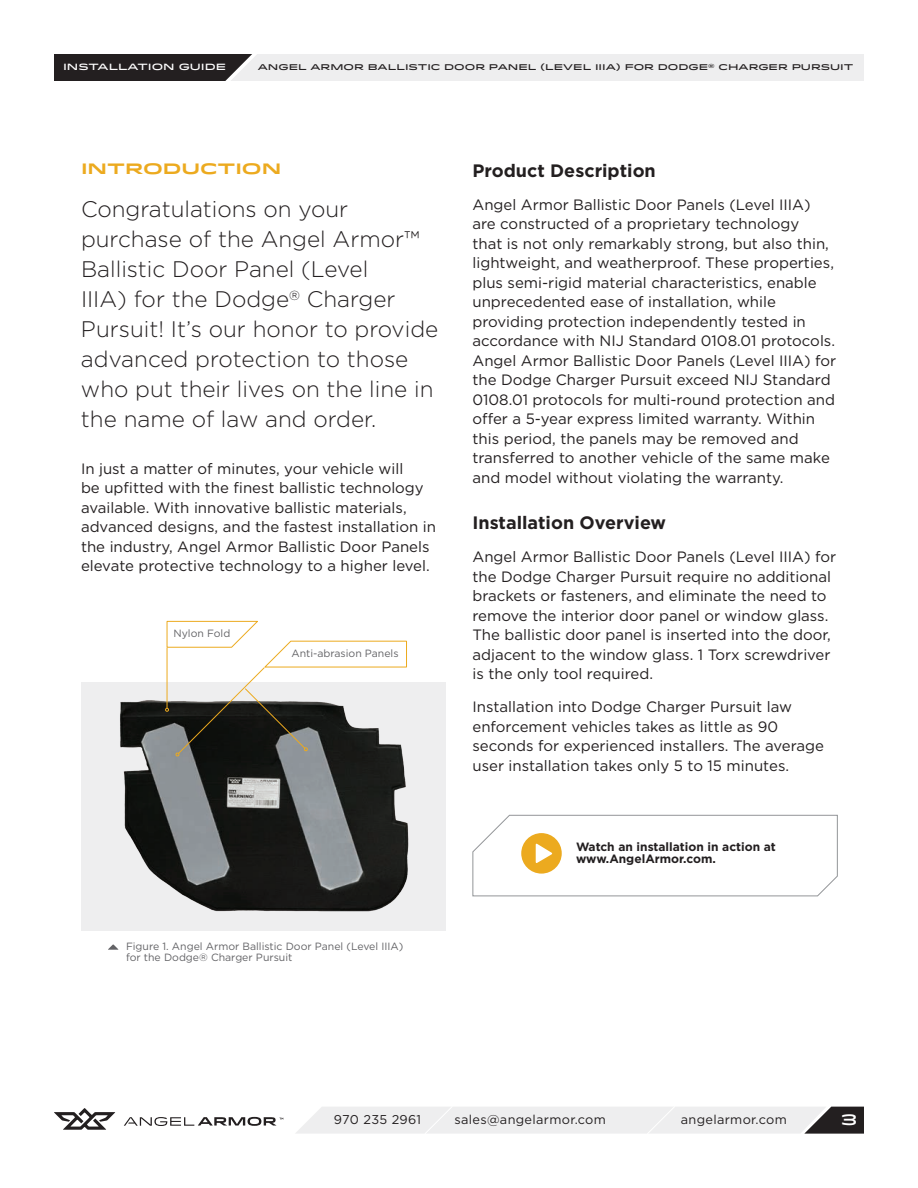
<style>
.page{position:relative;width:918px;height:1188px;background:#fff}
.page>*{position:absolute;margin:0;border:0;box-sizing:border-box;transform-origin:0 0}
.AA_body_1{font:300 22.5px/30px "Gotham";color:#231f20}
.AA_body_1-2{font:700 18px "Gotham";color:#231f20}
.AA_body_1-3{font:15px/19.5px "Gotham";color:#231f20}
.AA_body_1-4{font:700 15px "Idlewild";color:#ecaa1f}
.t1{font:500 15px "Idlewild";color:#fff}
.t2{font:12.75px "Gotham";letter-spacing:.025em;color:#231f20}
.AA_caption_1{font:700 12px/12.9px "Gotham";color:#231f20}
.AA_image_caption_1{font:10.5px/11.4px "Gotham";color:#636366}
.t3{font:500 9px "Idlewild";color:#fff}
.t4{font:500 8.25px "Idlewild";color:#231f20}
</style>
<div class="page">
<svg style="left:54px;top:54px;width:810px;height:27px;background:#bfbebf"></svg>
<svg style="left:54px;top:1108px;width:61px;height:22px"></svg>
<svg style="left:124px;top:1117px;width:159px;height:9px"></svg>
<svg style="left:296px;top:1106px;width:568px;height:28px;background:#dfdfe0"></svg>
<img style="left:81px;top:682px;width:365px;height:249px">
<svg style="left:472px;top:815px;width:366px;height:82px"></svg>
<svg style="left:108px;top:944px;width:11px;height:6px"></svg>
<svg style="left:165px;top:621px;width:242px;height:136px"></svg>
<p class="t3" style="left:63px;top:60px;width:165px">INSTALLATION GUIDE</p>
<p class="t4" style="left:258px;top:61px;width:597px">ANGEL ARMOR BALLISTIC DOOR PANEL (LEVEL IIIA) FOR DODGE® CHARGER PURSUIT</p>
<p class="AA_body_1-4" style="left:81px;top:157px;width:202px">INTRODUCTION</p>
<p class="AA_body_1" style="left:81px;top:194px;width:359px">Congratulations on your purchase of the Angel Armor™<br>Ballistic Door Panel (Level<br>IIIA) for the Dodge<sup>®</sup> Charger<br>Pursuit! It’s our honor to provide advanced protection to those who put their lives on the line in the name of law and order.</p>
<p class="AA_body_1-3" style="left:81px;top:459px;width:357px">In just a matter of minutes, your vehicle will<br>be upfitted with the finest ballistic technology available. With innovative ballistic materials, advanced designs, and the fastest installation in the industry, Angel Armor Ballistic Door Panels elevate protective technology to a higher level.</p>
<p class="AA_image_caption_1" style="left:173px;top:627px;width:58px">Nylon Fold</p>
<p class="AA_image_caption_1" style="left:291px;top:647px;width:109px">Anti-abrasion Panels</p>
<p class="AA_image_caption_1" style="left:126px;top:940px;width:279px">Figure 1. Angel Armor Ballistic Door Panel (Level IIIA) for the Dodge® Charger Pursuit</p>
<p class="AA_body_1-2" style="left:472px;top:160px;width:185px">Product Description</p>
<p class="AA_body_1-3" style="left:472px;top:195px;width:365px">Angel Armor Ballistic Door Panels (Level IIIA) are constructed of a proprietary technology<br>that is not only remarkably strong, but also thin, lightweight, and weatherproof. These properties, plus semi-rigid material characteristics, enable unprecedented ease of installation, while providing protection independently tested in accordance with NIJ Standard 0108.01 protocols.<br>Angel Armor Ballistic Door Panels (Level IIIA) for the Dodge Charger Pursuit exceed NIJ Standard 0108.01 protocols for multi-round protection and offer a 5-year express limited warranty. Within this period, the panels may be removed and transferred to another vehicle of the same make and model without violating the warranty.</p>
<p class="AA_body_1-2" style="left:472px;top:513px;width:195px">Installation Overview</p>
<p class="AA_body_1-3" style="left:472px;top:547px;width:365px">Angel Armor Ballistic Door Panels (Level IIIA) for the Dodge Charger Pursuit require no additional brackets or fasteners, and eliminate the need to remove the interior door panel or window glass.<br>The ballistic door panel is inserted into the door, adjacent to the window glass. 1 Torx screwdriver is the only tool required.</p>
<p class="AA_body_1-3" style="left:472px;top:697px;width:353px">Installation into Dodge Charger Pursuit law enforcement vehicles takes as little as 90 seconds for experienced installers. The average user installation takes only 5 to 15 minutes.</p>
<p class="AA_caption_1" style="left:576px;top:840px;width:201px">Watch an installation in action at www.AngelArmor.com.</p>
<p class="t2" style="left:334px;top:1112px;width:89px">970 235 2961</p>
<p class="t2" style="left:455px;top:1112px;width:153px">sales@angelarmor.com</p>
<p class="t2" style="left:681px;top:1112px;width:107px">angelarmor.com</p>
<p class="t1" style="left:841px;top:1108px;width:18px">3</p>
</div>
